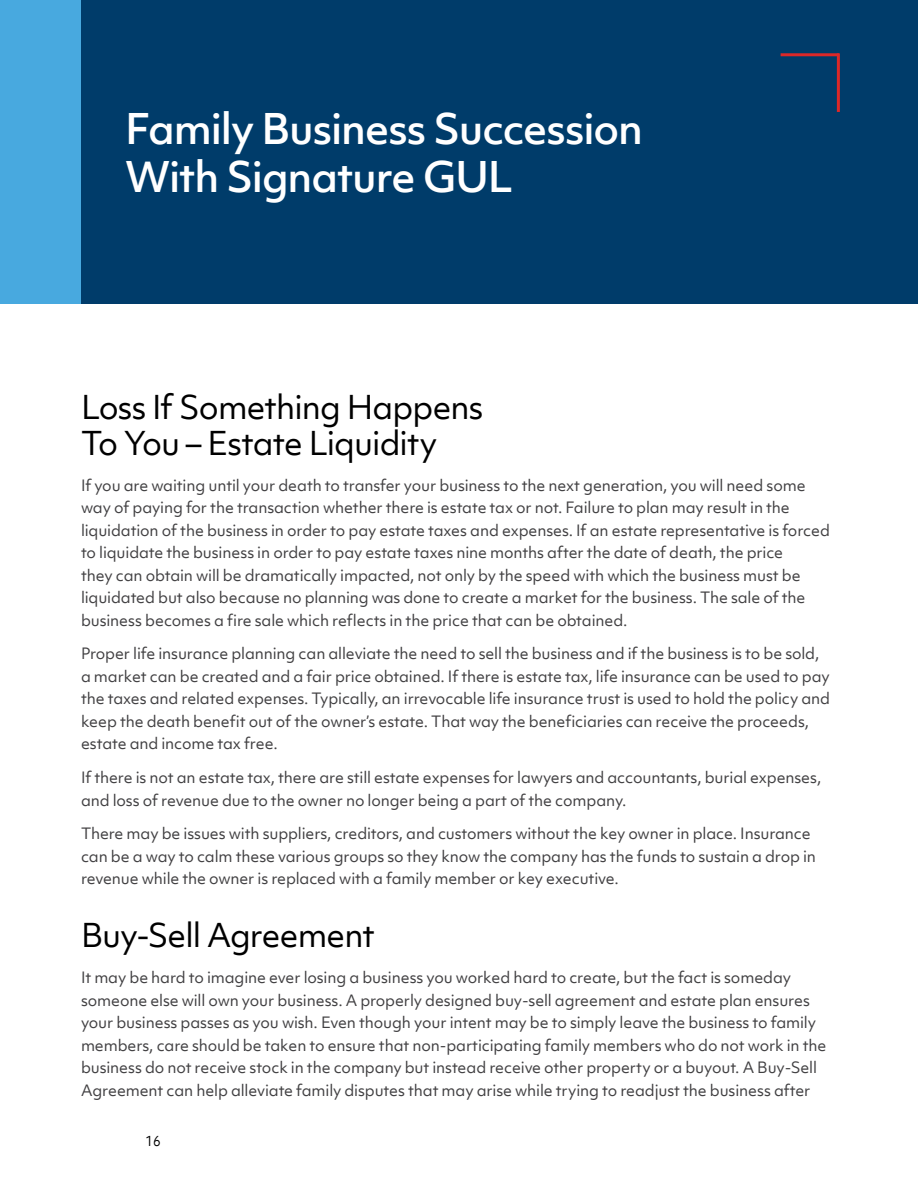
<style>
.page{position:relative;width:918px;height:1188px;background:#fff}
.page>*{position:absolute;margin:0;border:0;box-sizing:border-box;transform-origin:0 0}
.t1{font:500 40.5px/48px "Objektiv Mk 1";letter-spacing:-.03em;color:#fff}
.t2{font:31.5px/36px "Objektiv Mk 1";letter-spacing:-.03em;color:#000}
.t3{font:15px/22.5px "Objektiv Mk 1";letter-spacing:-.01em;color:#414042}
.t4{font:13.5px "Objektiv Mk 1";color:#000;scale:.9 1}
</style>
<div class="page">
<div style="left:0;top:0;width:918px;height:304px;background:#003c6a"></div>
<div style="left:0;top:0;width:81px;height:304px;background:#48a9df"></div>
<hr style="left:781px;top:53px;width:58px;height:3px;background:#dc2828">
<hr style="left:837px;top:53px;width:3px;height:59px;background:#dc2828">
<h1 class="t1" style="left:125px;top:104px;width:519px">Family Business Succession<br>With Signature GUL</h1>
<h2 class="t2" style="left:81px;top:388px;width:404px">Loss If Something Happens<br>To You – Estate Liquidity</h2>
<p class="t3" style="left:81px;top:474px;width:750px">If you are waiting until your death to transfer your business to the next generation, you will need some way of paying for the transaction whether there is estate tax or not. Failure to plan may result in the liquidation of the business in order to pay estate taxes and expenses. If an estate representative is forced to liquidate the business in order to pay estate taxes nine months after the date of death, the price<br>they can obtain will be dramatically impacted, not only by the speed with which the business must be liquidated but also because no planning was done to create a market for the business. The sale of the business becomes a fire sale which reflects in the price that can be obtained.</p>
<p class="t3" style="left:81px;top:642px;width:751px">Proper life insurance planning can alleviate the need to sell the business and if the business is to be sold, a market can be created and a fair price obtained. If there is estate tax, life insurance can be used to pay the taxes and related expenses. Typically, an irrevocable life insurance trust is used to hold the policy and keep the death benefit out of the owner’s estate. That way the beneficiaries can receive the proceeds, estate and income tax free.</p>
<p class="t3" style="left:81px;top:766px;width:742px">If there is not an estate tax, there are still estate expenses for lawyers and accountants, burial expenses, and loss of revenue due to the owner no longer being a part of the company.</p>
<p class="t3" style="left:81px;top:822px;width:737px">There may be issues with suppliers, creditors, and customers without the key owner in place. Insurance can be a way to calm these various groups so they know the company has the funds to sustain a drop in revenue while the owner is replaced with a family member or key executive.</p>
<h2 class="t2" style="left:81px;top:917px;width:295px">Buy-Sell Agreement</h2>
<p class="t3" style="left:81px;top:966px;width:747px">It may be hard to imagine ever losing a business you worked hard to create, but the fact is someday someone else will own your business. A properly designed buy-sell agreement and estate plan ensures your business passes as you wish. Even though your intent may be to simply leave the business to family members, care should be taken to ensure that non-participating family members who do not work in the business do not receive stock in the company but instead receive other property or a buyout. A Buy-Sell Agreement can help alleviate family disputes that may arise while trying to readjust the business after</p>
<p class="t4" style="left:146px;top:1131px;width:18px">16</p>
</div>
